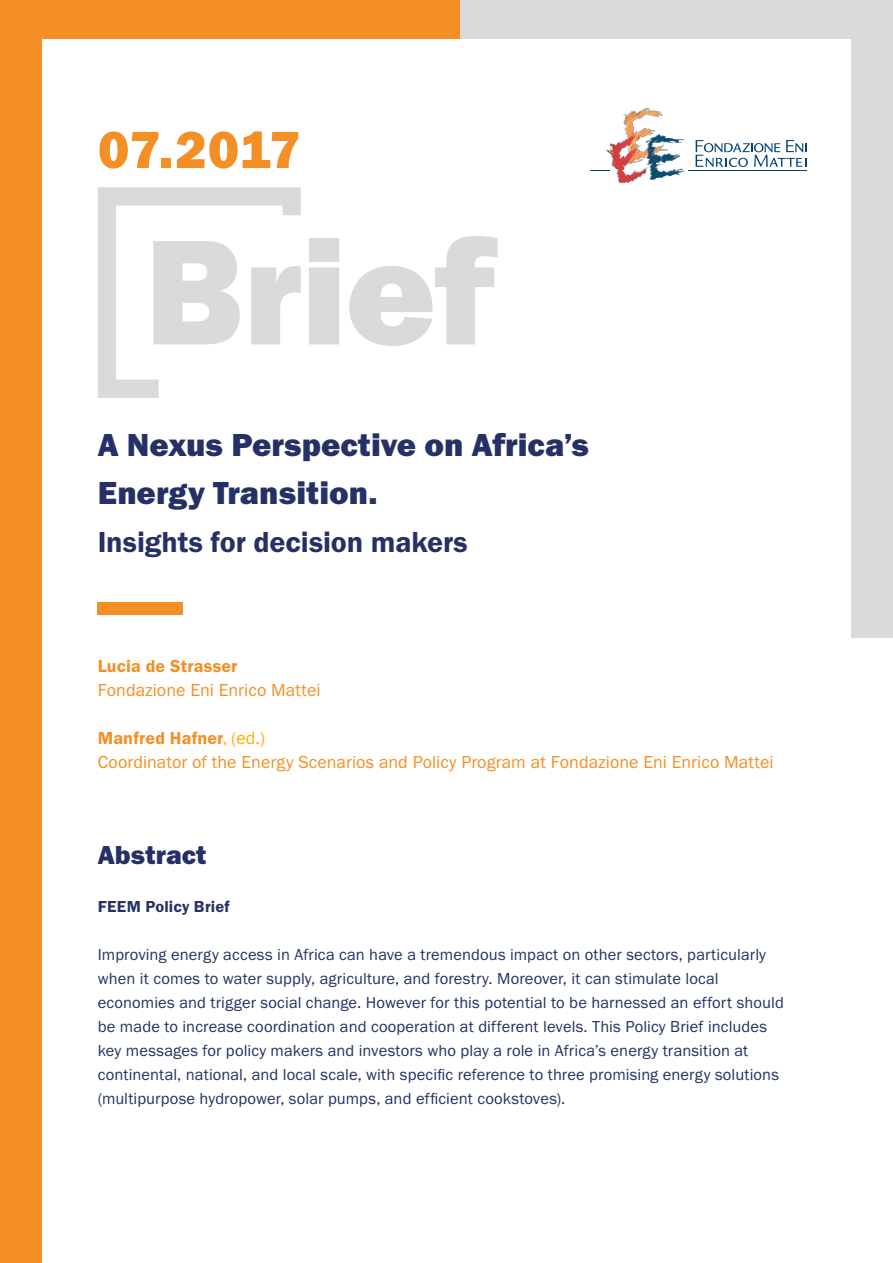
<style>
.page{position:relative;width:893px;height:1263px;background:#fff}
.page>*{position:absolute;margin:0;border:0;box-sizing:border-box;transform-origin:0 0}
.t1{font:154.95px "Franklin Gothic URW Hea";letter-spacing:-.01em;color:#dadada}
.t2{font:54px "Franklin Gothic URW Hea";letter-spacing:-.005em;color:#f38f25}
.t3{font:33px/48px "Franklin Gothic URW Hea";color:#253166}
.t4{font:30px "Franklin Gothic URW Dem";letter-spacing:-.005em;color:#253166}
.t5{font:27px "Franklin Gothic URW Hea";letter-spacing:.005em;color:#253166}
.t6{font:18px "Franklin Gothic URW Boo";color:#f38f25}
.t7{font:18px "Franklin Gothic URW Dem";letter-spacing:.005em;color:#f38f25}
.t8{font:16.5px/24px "Franklin Gothic URW Boo";letter-spacing:.005em;color:#253166}
.t9{font:16.5px "Franklin Gothic URW Dem";letter-spacing:.01em;color:#253166}
.s1{font-family:"Minion Pro";color:#fa0}
.s2{font-family:"Franklin Gothic";color:#fa0}
</style>
<div class="page">
<div style="left:0;top:0;width:41px;height:1263px;background:#f38f25"></div>
<div style="left:0;top:0;width:460px;height:39px;background:#f38f25"></div>
<hr style="left:689px;top:170px;width:118px;height:1px;background:#004379">
<svg style="left:696px;top:140px;width:110px;height:27px"></svg>
<img style="left:591px;top:108px;width:93px;height:75px">
<img style="left:623px;top:108px;width:25px;height:28px">
<div style="left:98px;top:602px;width:85px;height:13px;background:#f38f25"></div>
<div style="left:852px;top:39px;width:41px;height:598px;background:#dadada"></div>
<div style="left:460px;top:0;width:433px;height:39px;background:#dadada"></div>
<svg style="left:98px;top:187px;width:203px;height:211px"></svg>
<h2 class="t2" style="left:98px;top:115px;width:205px">07.2017</h2>
<h1 class="t1" style="left:144px;top:192px;width:352px">Brief</h1>
<h3 class="t3" style="left:98px;top:420px;width:493px">A Nexus Perspective on Africa’s<br>Energy Transition.</h3>
<h3 class="t4" style="left:98px;top:524px;width:371px">Insights for decision makers</h3>
<p class="t7" style="left:98px;top:655px;width:141px">Lucia de Strasser</p>
<p class="t6" style="left:98px;top:679px;width:224px">Fondazione Eni Enrico Mattei</p>
<p class="t7" style="left:98px;top:727px;width:169px">Manfred Hafner<span class="s1">,</span> <span class="s2">(ed.)</span></p>
<p class="t6" style="left:98px;top:751px;width:677px">Coordinator of the Energy Scenarios and Policy Program at Fondazione Eni Enrico Mattei</p>
<h3 class="t5" style="left:98px;top:837px;width:110px">Abstract</h3>
<p class="t9" style="left:98px;top:896px;width:133px">FEEM Policy Brief</p>
<p class="t8" style="left:98px;top:942px;width:688px">Improving energy access in Africa can have a tremendous impact on other sectors, particularly when it comes to water supply, agriculture, and forestry. Moreover, it can stimulate local economies and trigger social change. However for this potential to be harnessed an effort should be made to increase coordination and cooperation at different levels. This Policy Brief includes key messages for policy makers and investors who play a role in Africa’s energy transition at continental, national, and local scale, with specific reference to three promising energy solutions (multipurpose hydropower, solar pumps, and efficient cookstoves).</p>
</div>
